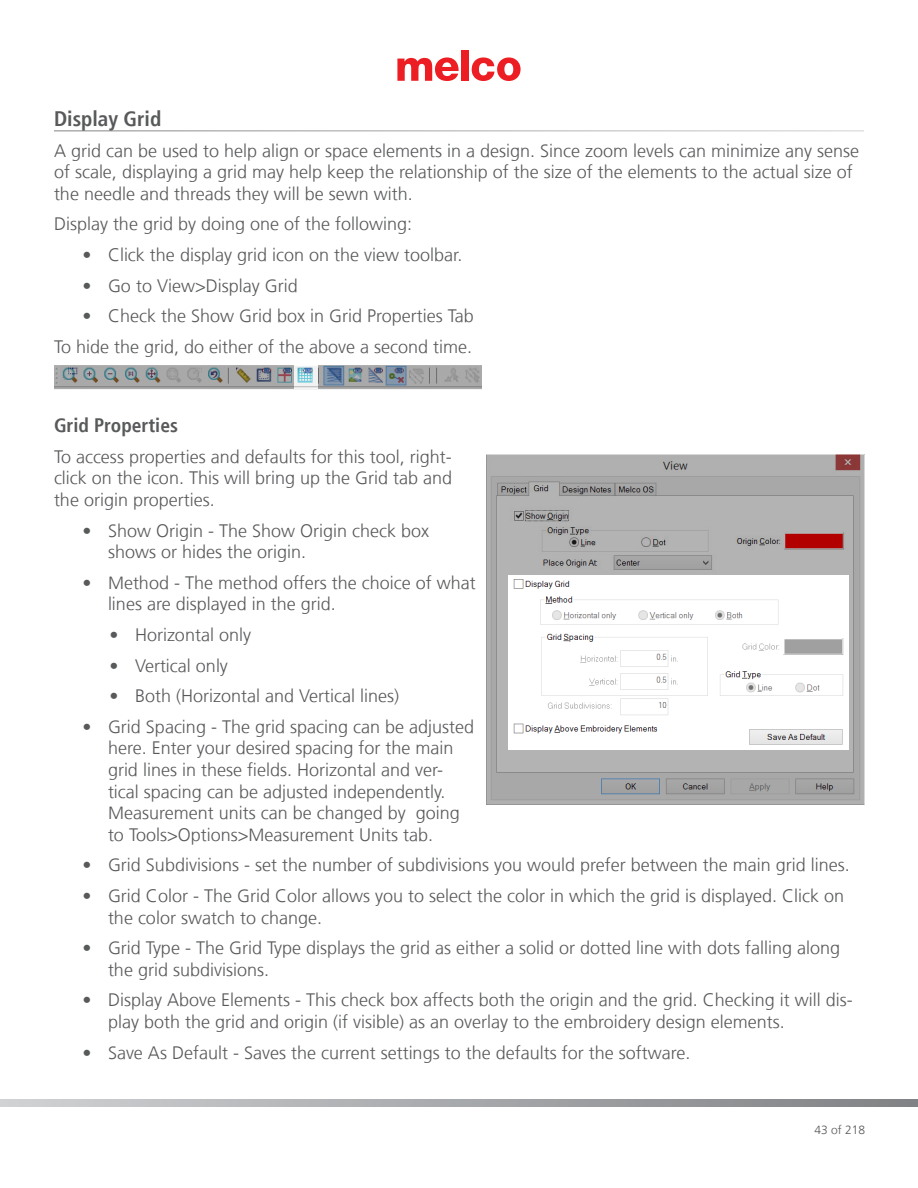
<style>
.page{position:relative;width:918px;height:1188px;background:#fff}
.page>*{position:absolute;margin:0;border:0;box-sizing:border-box;transform-origin:0 0}
.t1{font:700 condensed 21px "Frutiger";color:#58595b}
.t2{font:700 condensed 19.5px "Frutiger";color:#58595b}
.t3{font:300 18px/21.6px "Frutiger";color:#58595b}
.t4{font:300 12px "Frutiger";color:#58595b}
</style>
<div class="page">
<svg style="left:397px;top:57px;width:62px;height:24px"></svg>
<div style="left:461px;top:50px;width:8px;height:31px;background:#ed1d24"></div>
<svg style="left:472px;top:57px;width:49px;height:24px"></svg>
<svg style="left:0;top:1099px;width:917px;height:8px;background:#a7a9ab"></svg>
<svg style="left:54px;top:365px;width:428px;height:24px;background:#969b9e"></svg>
<img style="left:294px;top:365px;width:23px;height:24px">
<svg style="left:486px;top:455px;width:378px;height:350px;background:#aba8a8"></svg>
<img style="left:508px;top:576px;width:341px;height:174px">
<p class="t1" style="left:54px;top:106px;width:109px">Display Grid</p>
<p class="t3" style="left:54px;top:140px;width:807px">A grid can be used to help align or space elements in a design. Since zoom levels can minimize any sense of scale, displaying a grid may help keep the relationship of the size of the elements to the actual size of the needle and threads they will be sewn with.</p>
<p class="t3" style="left:54px;top:213px;width:360px">Display the grid by doing one of the following:</p>
<p class="t3" style="left:82px;top:244px;width:381px">• Click the display grid icon on the view toolbar.</p>
<p class="t3" style="left:82px;top:275px;width:217px">• Go to View&gt;Display Grid</p>
<p class="t3" style="left:54px;top:301px;width:421px;line-height:30.6px;text-align:right">• Check the Show Grid box in Grid Properties Tab<br>To hide the grid, do either of the above a second time.</p>
<p class="t2" style="left:54px;top:414px;width:126px">Grid Properties</p>
<p class="t3" style="left:54px;top:446px;width:400px;text-align:justify">To access properties and defaults for this tool, right&shy;click on the icon. This will bring up the Grid tab and the origin properties.</p>
<p class="t3" style="left:108px;top:520px;width:323px;text-indent:-26px">• Show Origin - The Show Origin check box shows or hides the origin.</p>
<p class="t3" style="left:108px;top:572px;width:369px;text-indent:-26px">• Method - The method offers the choice of what lines are displayed in the grid.</p>
<p class="t3" style="left:109px;top:624px;width:143px">• Horizontal only</p>
<p class="t3" style="left:109px;top:655px;width:120px">• Vertical only</p>
<p class="t3" style="left:109px;top:685px;width:291px">• Both (Horizontal and Vertical lines)</p>
<p class="t3" style="left:108px;top:716px;width:368px;text-indent:-26px">• Grid Spacing - The grid spacing can be adjusted here. Enter your desired spacing for the main grid lines in these fields. Horizontal and ver&shy;tical spacing can be adjusted independently.<br>Measurement units can be changed by going to Tools&gt;Options&gt;Measurement Units tab.</p>
<p class="t3" style="left:82px;top:854px;width:769px">• Grid Subdivisions - set the number of subdivisions you would prefer between the main grid lines.</p>
<p class="t3" style="left:108px;top:885px;width:738px;text-indent:-26px">• Grid Color - The Grid Color allows you to select the color in which the grid is displayed. Click on the color swatch to change.</p>
<p class="t3" style="left:108px;top:937px;width:734px;text-indent:-26px">• Grid Type - The Grid Type displays the grid as either a solid or dotted line with dots falling along the grid subdivisions.</p>
<p class="t3" style="left:108px;top:989px;width:746px;text-indent:-26px">• Display Above Elements - This check box affects both the origin and the grid. Checking it will dis&shy;play both the grid and origin (if visible) as an overlay to the embroidery design elements.</p>
<p class="t3" style="left:82px;top:1042px;width:609px">• Save As Default - Saves the current settings to the defaults for the software.</p>
<p class="t4" style="left:814px;top:1123px;width:52px">43 of 218</p>
</div>
